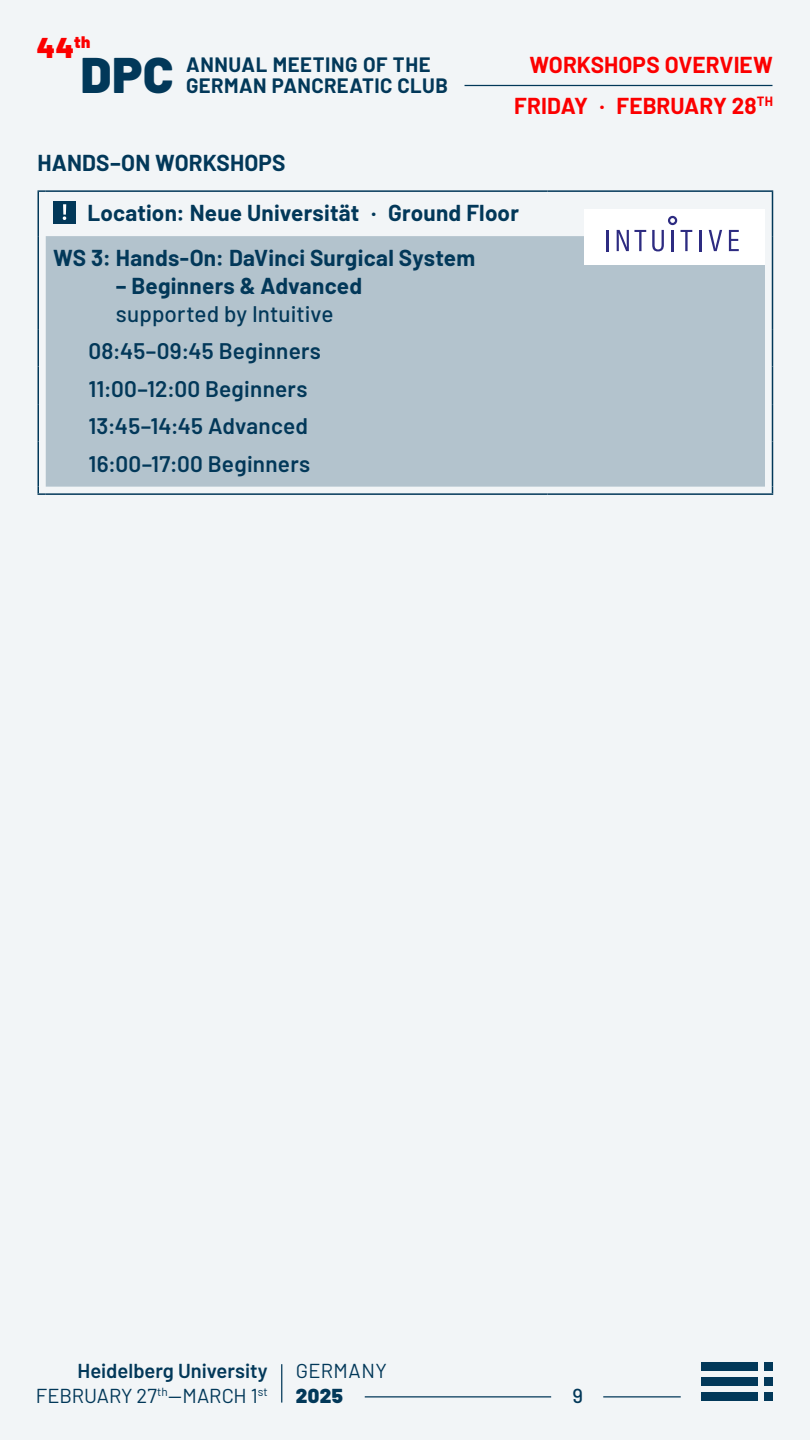
<style>
.page{position:relative;width:810px;height:1440px;background:#f2f5f7}
.page>*{position:absolute;margin:0;border:0;box-sizing:border-box;transform-origin:0 0}
.t1{font:900 49.95px "Barlow";color:#023859}
.t2{font:900 28.58px "Barlow";color:#fc0000}
.t3{font:700 22.5px/45px "Barlow";letter-spacing:.01em;color:#023859}
.t4{font:600 22.5px/37.5px "Barlow";letter-spacing:.01em;color:#023859}
.t5{font:700 22.5px/40.4px "Barlow";letter-spacing:.005em;color:#fc0000;text-align:right}
.t6{font:500 22.5px "Barlow";letter-spacing:.005em;color:#023859}
.t7{font:700 20.33px/20.3px "Barlow";letter-spacing:.025em;color:#023859}
.t8{font:600 20.17px/24.2px "Barlow";color:#023859;text-align:right}
.t9{font:20.17px "Barlow";letter-spacing:.025em;color:#023859}
.t10{font:900 20.17px "Barlow";color:#023859}
.t11{font:500 20.17px "Barlow";color:#023859}
.s1{font-weight:400}
</style>
<div class="page">
<div style="left:764px;top:1362px;width:9px;height:9px;background:#023859"></div>
<div style="left:764px;top:1377px;width:9px;height:9px;background:#023859"></div>
<div style="left:764px;top:1392px;width:9px;height:9px;background:#023859"></div>
<div style="left:701px;top:1362px;width:56px;height:9px;background:#023859"></div>
<div style="left:701px;top:1377px;width:56px;height:9px;background:#023859"></div>
<div style="left:701px;top:1392px;width:56px;height:9px;background:#023859"></div>
<hr style="left:281px;top:1364px;width:1px;height:39px;background:#023859">
<hr style="left:365px;top:1396px;width:186px;height:1px;background:#023859">
<hr style="left:603px;top:1396px;width:78px;height:1px;background:#023859">
<hr style="left:465px;top:85px;width:307px;height:1px;background:#023859">
<div style="left:46px;top:236px;width:719px;height:251px;background:#b3c3cd"></div>
<svg style="left:38px;top:190px;width:8px;height:2px"></svg>
<hr style="left:38px;top:192px;width:1px;height:44px;background:#023859">
<hr style="left:46px;top:190px;width:83px;height:2px;background:#023859">
<hr style="left:129px;top:190px;width:419px;height:2px;background:#023859">
<hr style="left:548px;top:190px;width:217px;height:2px;background:#023859">
<svg style="left:765px;top:190px;width:8px;height:2px"></svg>
<hr style="left:772px;top:192px;width:1px;height:44px;background:#023859">
<hr style="left:38px;top:236px;width:1px;height:93px;background:#023859">
<hr style="left:772px;top:236px;width:1px;height:93px;background:#023859">
<hr style="left:38px;top:329px;width:1px;height:38px;background:#023859">
<hr style="left:772px;top:329px;width:1px;height:38px;background:#023859">
<hr style="left:38px;top:367px;width:1px;height:37px;background:#023859">
<hr style="left:772px;top:367px;width:1px;height:37px;background:#023859">
<hr style="left:38px;top:404px;width:1px;height:38px;background:#023859">
<hr style="left:772px;top:404px;width:1px;height:38px;background:#023859">
<hr style="left:38px;top:442px;width:1px;height:45px;background:#023859">
<hr style="left:772px;top:442px;width:1px;height:45px;background:#023859">
<svg style="left:38px;top:487px;width:8px;height:8px"></svg>
<hr style="left:46px;top:493px;width:83px;height:2px;background:#023859">
<hr style="left:129px;top:493px;width:419px;height:2px;background:#023859">
<hr style="left:548px;top:493px;width:217px;height:2px;background:#023859">
<svg style="left:765px;top:487px;width:8px;height:8px"></svg>
<div style="left:53px;top:201px;width:23px;height:22px;background:#023859"></div>
<svg style="left:63px;top:204px;width:3px;height:16px"></svg>
<div style="left:585px;top:209px;width:180px;height:55px;background:#fff"></div>
<hr style="left:606px;top:230px;width:3px;height:21px;background:#2d2b81">
<hr style="left:699px;top:230px;width:3px;height:21px;background:#2d2b81">
<svg style="left:709px;top:230px;width:13px;height:21px"></svg>
<svg style="left:729px;top:230px;width:10px;height:21px"></svg>
<svg style="left:617px;top:230px;width:29px;height:21px"></svg>
<svg style="left:652px;top:216px;width:40px;height:35px"></svg>
<p class="t2" style="left:37px;top:26px;width:55px">44<sup>th</sup></p>
<h1 class="t1" style="left:81px;top:37px;width:94px">DPC</h1>
<p class="t7" style="left:186px;top:53px;width:263px">ANNUAL MEETING OF THE<br>GERMAN PANCREATIC CLUB</p>
<p class="t3" style="left:38px;top:139px;width:250px">HANDS–ON WORKSHOPS</p>
<p class="t5" style="left:514px;top:43px;width:260px">WORKSHOPS OVERVIEW<br>FRIDAY · FEBRUARY 28<sup>TH</sup></p>
<p class="t3" style="left:53px;top:189px;width:467px;text-indent:34px">Location: Neue Universität · Ground Floor<br>WS 3: Hands-On: DaVinci Surgical System</p>
<p class="t3" style="left:116px;top:262px;width:248px">– Beginners &amp; Advanced</p>
<p class="t6" style="left:116px;top:297px;width:219px">supported by Intuitive</p>
<p class="t4" style="left:89px;top:330px;width:234px">08:45–09:45 Beginners<br>11:00–12:00 Beginners<br>13:45–14:45 Advanced<br>16:00–17:00 Beginners</p>
<p class="t8" style="left:36px;top:1357px;width:233px">Heidelberg University<br><span class="s1">FEBRUARY 27</span><sup>th</sup><span class="s1">—MARCH 1</span><sup>st</sup></p>
<p class="t9" style="left:296px;top:1357px;width:93px">GERMANY</p>
<p class="t10" style="left:296px;top:1380px;width:49px">2025</p>
<p class="t11" style="left:572px;top:1381px;width:12px">9</p>
</div>
